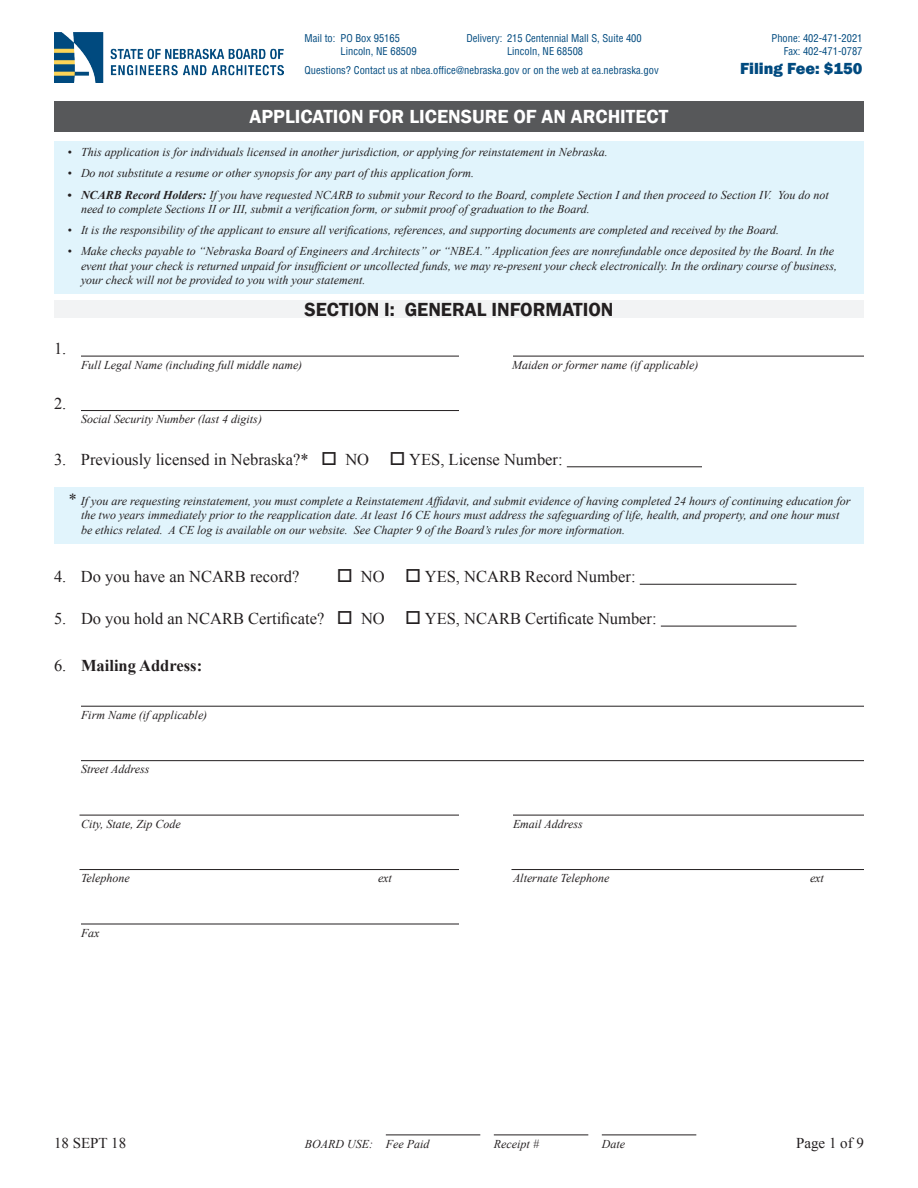
<style>
.page{position:relative;width:918px;height:1188px;background:#fff}
.page>*{position:absolute;margin:0;border:0;box-sizing:border-box;transform-origin:0 0}
.Standard_Heading{font:600 19.5px "Franklin Gothic";color:#fff}
.Standard_Heading-2{font:600 19.5px "Franklin Gothic";color:#231f20}
.Data_Entry_Line{font:16.5px "Times New Roman";color:#231f20}
.Data_Entry_Line-2{font:700 16.5px "Times New Roman";color:#231f20}
.t1{font:800 16.5px "Franklin Gothic";color:#004a7f}
.t2{font:15px "Times New Roman";color:#231f20}
.Instruction_Smaller{font:italic 12px/14.4px "Times New Roman";color:#231f20}
.Data_Entry_Instructi{font:italic 12px "Times New Roman";color:#231f20}
.t3{font:condensed 10.5px "Helvetica";color:#004a7f}
.s1{font-weight:700}
.s2{font-size:16.5px}
.s3{font-weight:400}
</style>
<div class="page">
<img style="left:54px;top:33px;width:229px;height:50px">
<div style="left:54px;top:101px;width:810px;height:31px;background:#57585a"></div>
<div style="left:54px;top:141px;width:810px;height:25px;background:#e1f4fc"></div>
<div style="left:54px;top:162px;width:810px;height:25px;background:#e1f4fc"></div>
<div style="left:54px;top:184px;width:810px;height:38px;background:#e1f4fc"></div>
<div style="left:54px;top:219px;width:810px;height:24px;background:#e1f4fc"></div>
<div style="left:54px;top:240px;width:810px;height:53px;background:#e1f4fc"></div>
<div style="left:54px;top:301px;width:810px;height:17px;background:#f2f3f4"></div>
<hr style="left:81px;top:356px;width:378px;height:1px;background:#231f20">
<hr style="left:513px;top:356px;width:351px;height:1px;background:#231f20">
<hr style="left:81px;top:410px;width:378px;height:1px;background:#231f20">
<hr style="left:567px;top:466px;width:135px;height:1px;background:#231f20">
<div style="left:54px;top:487px;width:810px;height:56px;background:#e1f4fc"></div>
<hr style="left:640px;top:584px;width:157px;height:1px;background:#231f20">
<hr style="left:661px;top:626px;width:136px;height:1px;background:#231f20">
<hr style="left:81px;top:706px;width:783px;height:1px;background:#231f20">
<hr style="left:81px;top:760px;width:783px;height:1px;background:#231f20">
<hr style="left:80px;top:815px;width:379px;height:1px;background:#231f20">
<hr style="left:513px;top:815px;width:351px;height:1px;background:#231f20">
<hr style="left:80px;top:869px;width:379px;height:1px;background:#231f20">
<hr style="left:512px;top:869px;width:352px;height:1px;background:#231f20">
<hr style="left:81px;top:924px;width:378px;height:1px;background:#231f20">
<hr style="left:386px;top:1134px;width:94px;height:1px;background:#231f20">
<hr style="left:494px;top:1134px;width:94px;height:1px;background:#231f20">
<hr style="left:602px;top:1134px;width:94px;height:1px;background:#231f20">
<p class="t3" style="left:305px;top:31px;width:97px">Mail to: PO Box 95165</p>
<p class="t3" style="left:467px;top:31px;width:177px">Delivery: 215 Centennial Mall S, Suite 400</p>
<p class="t3" style="left:772px;top:31px;width:92px">Phone: 402-471-2021</p>
<p class="t3" style="left:341px;top:44px;width:78px">Lincoln, NE 68509</p>
<p class="t3" style="left:507px;top:44px;width:78px">Lincoln, NE 68508</p>
<p class="t3" style="left:784px;top:44px;width:80px">Fax: 402-471-0787</p>
<p class="t3" style="left:305px;top:64px;width:356px">Questions? Contact us at nbea.office@nebraska.gov or on the web at ea.nebraska.gov</p>
<h2 class="t1" style="left:740px;top:58px;width:124px">Filing Fee: $150</h2>
<p class="Standard_Heading" style="left:250px;top:105px;width:420px">APPLICATION FOR LICENSURE OF AN ARCHITECT</p>
<p class="Instruction_Smaller" style="left:68px;top:145px;width:542px">• This application is for individuals licensed in another jurisdiction, or applying for reinstatement in Nebraska.</p>
<p class="Instruction_Smaller" style="left:68px;top:166px;width:408px">• Do not substitute a resume or other synopsis for any part of this application form.</p>
<p class="Instruction_Smaller" style="left:81px;top:187px;width:749px;text-indent:-14px"><span class="s1">• NCARB Record Holders:</span> If you have requested NCARB to submit your Record to the Board, complete Section I and then proceed to Section IV. You do not need to complete Sections II or III, submit a verification form, or submit proof of graduation to the Board.</p>
<p class="Instruction_Smaller" style="left:68px;top:223px;width:713px">• It is the responsibility of the applicant to ensure all verifications, references, and supporting documents are completed and received by the Board.</p>
<p class="Instruction_Smaller" style="left:81px;top:244px;width:758px;text-indent:-14px">• Make checks payable to “Nebraska Board of Engineers and Architects” or “NBEA.” Application fees are nonrefundable once deposited by the Board. In the event that your check is returned unpaid for insufficient or uncollected funds, we may re-present your check electronically. In the ordinary course of business, your check will not be provided to you with your statement.</p>
<p class="Standard_Heading-2" style="left:305px;top:297px;width:310px">SECTION I: GENERAL INFORMATION</p>
<p class="Data_Entry_Line" style="left:54px;top:337px;width:14px">1.</p>
<p class="Data_Entry_Line" style="left:54px;top:392px;width:14px">2.</p>
<p class="Data_Entry_Instructi" style="left:81px;top:356px;width:223px">Full Legal Name (including full middle name)</p>
<p class="Data_Entry_Instructi" style="left:512px;top:356px;width:188px">Maiden or former name (if applicable)</p>
<p class="Data_Entry_Instructi" style="left:81px;top:411px;width:182px">Social Security Number (last 4 digits)</p>
<p class="Data_Entry_Line" style="left:54px;top:448px;width:510px">3. Previously licensed in Nebraska?* □ NO □ YES, License Number:</p>
<p class="Instruction_Smaller" style="left:81px;top:494px;width:771px;text-indent:-14px"><span class="s2">*</span> If you are requesting reinstatement, you must complete a Reinstatement Affidavit, and submit evidence of having completed 24 hours of continuing education for the two years immediately prior to the reapplication date. At least 16 CE hours must address the safeguarding of life, health, and property, and one hour must be ethics related. A CE log is available on our website. See Chapter 9 of the Board’s rules for more information.</p>
<p class="Data_Entry_Line" style="left:54px;top:565px;width:247px">4. Do you have an NCARB record?</p>
<p class="Data_Entry_Line" style="left:337px;top:565px;width:300px">□ NO □ YES, NCARB Record Number:</p>
<p class="Data_Entry_Line" style="left:54px;top:607px;width:604px">5. Do you hold an NCARB Certificate? □ NO □ YES, NCARB Certificate Number:</p>
<p class="Data_Entry_Line-2" style="left:54px;top:654px;width:150px"><span class="s3">6.</span> Mailing Address:</p>
<p class="Data_Entry_Instructi" style="left:81px;top:707px;width:128px">Firm Name (if applicable)</p>
<p class="Data_Entry_Instructi" style="left:81px;top:761px;width:70px">Street Address</p>
<p class="Data_Entry_Instructi" style="left:81px;top:815px;width:101px">City, State, Zip Code</p>
<p class="Data_Entry_Instructi" style="left:513px;top:815px;width:71px">Email Address</p>
<p class="Data_Entry_Instructi" style="left:81px;top:870px;width:50px">Telephone</p>
<p class="Data_Entry_Instructi" style="left:378px;top:870px;width:15px">ext</p>
<p class="Data_Entry_Instructi" style="left:513px;top:870px;width:98px">Alternate Telephone</p>
<p class="Data_Entry_Instructi" style="left:810px;top:870px;width:15px">ext</p>
<p class="Data_Entry_Instructi" style="left:81px;top:924px;width:20px">Fax</p>
<p class="t2" style="left:54px;top:1132px;width:74px">18 SEPT 18</p>
<p class="t2" style="left:796px;top:1132px;width:69px">Page 1 of 9</p>
<p class="Data_Entry_Instructi" style="left:305px;top:1135px;width:126px">BOARD USE: Fee Paid</p>
<p class="Data_Entry_Instructi" style="left:494px;top:1135px;width:46px">Receipt #</p>
<p class="Data_Entry_Instructi" style="left:602px;top:1135px;width:25px">Date</p>
</div>
